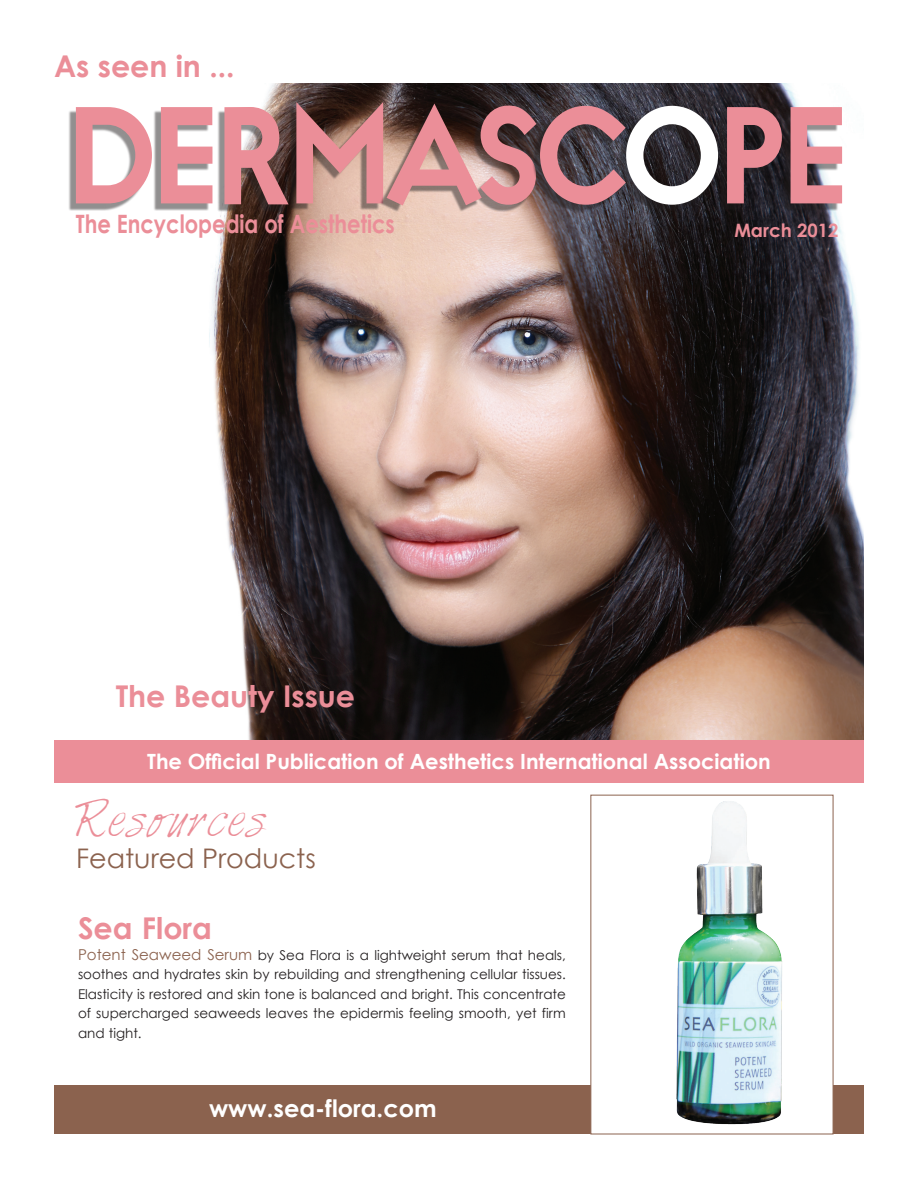
<style>
.page{position:relative;width:918px;height:1188px;background:#fff}
.page>*{position:absolute;margin:0;border:0;box-sizing:border-box;transform-origin:0 0}
.t1{font:42px "Harabara Hand";color:#eb8e98}
.t2{font:700 30px "Century Gothic";color:#eb8e98}
.t3{font:27px "Century Gothic";color:#8b624e}
.t4{font:700 25.35px "Century Gothic";color:#eb8e98;scale:.83 1}
.t5{font:700 24px "Century Gothic";color:#fff}
.t6{font:700 21px "Century Gothic";color:#fff}
.t7{font:700 18.45px "Century Gothic";color:#eb8e98}
.t8{font:13.5px/19.5px "Century Gothic";color:#231f20;text-align:justify}
.s1{font-size:15px;color:#8b624e}
</style>
<div class="page">
<img style="left:54px;top:83px;width:810px;height:658px">
<div style="left:54px;top:1086px;width:810px;height:48px;background:#8b624e"></div>
<div style="left:590px;top:795px;width:243px;height:339px;background:#fff"></div>
<div style="left:619px;top:109px;width:96px;height:103px;background:#231f20;opacity:.5"></div>
<div style="left:54px;top:741px;width:810px;height:42px;background:#eb8e98"></div>
<div style="left:217px;top:110px;width:68px;height:102px;background:#231f20;opacity:.5"></div>
<svg style="left:224px;top:107px;width:65px;height:97px;background:#b8787c"></svg>
<div style="left:68px;top:110px;width:80px;height:101px;background:#231f20;opacity:.5"></div>
<svg style="left:76px;top:107px;width:76px;height:96px"></svg>
<div style="left:153px;top:110px;width:56px;height:101px;background:#231f20;opacity:.5"></div>
<svg style="left:161px;top:107px;width:51px;height:96px"></svg>
<div style="left:473px;top:109px;width:60px;height:103px;background:#231f20;opacity:.5"></div>
<div style="left:533px;top:109px;width:89px;height:103px;background:#231f20;opacity:.5"></div>
<div style="left:720px;top:110px;width:58px;height:101px;background:#231f20;opacity:.5"></div>
<svg style="left:727px;top:107px;width:55px;height:96px;background:#976068"></svg>
<div style="left:783px;top:110px;width:56px;height:101px;background:#231f20;opacity:.5"></div>
<svg style="left:791px;top:107px;width:51px;height:96px"></svg>
<div style="left:289px;top:106px;width:91px;height:105px;background:#231f20;opacity:.5"></div>
<div style="left:379px;top:107px;width:99px;height:106px;background:#231f20;opacity:.5"></div>
<svg style="left:296px;top:102px;width:422px;height:103px;background:#9f7779"></svg>
<img style="left:676px;top:801px;width:107px;height:324px">
<p class="t2" style="left:54px;top:47px;width:182px">As seen in ...</p>
<p class="t4" style="left:76px;top:208px;width:386px">The Encyclopedia of Aesthetics</p>
<p class="t7" style="left:734px;top:219px;width:106px">March 2012</p>
<p class="t2" style="left:116px;top:677px;width:241px">The Beauty Issue</p>
<p class="t6" style="left:147px;top:748px;width:625px">The Official Publication of Aesthetics International Association</p>
<p class="t1" style="left:76px;top:797px;width:191px">Resources</p>
<p class="t3" style="left:76px;top:842px;width:241px">Featured Products</p>
<p class="t2" style="left:78px;top:909px;width:136px">Sea Flora</p>
<p class="t8" style="left:78px;top:945px;width:489px"><span class="s1">Potent Seaweed Serum</span> by Sea Flora is a lightweight serum that heals, soothes and hydrates skin by rebuilding and strengthening cellular tissues.<br>Elasticity is restored and skin tone is balanced and bright. This concentrate of supercharged seaweeds leaves the epidermis feeling smooth, yet firm and tight.</p>
<p class="t5" style="left:209px;top:1094px;width:229px">www.sea-flora.com</p>
</div>
